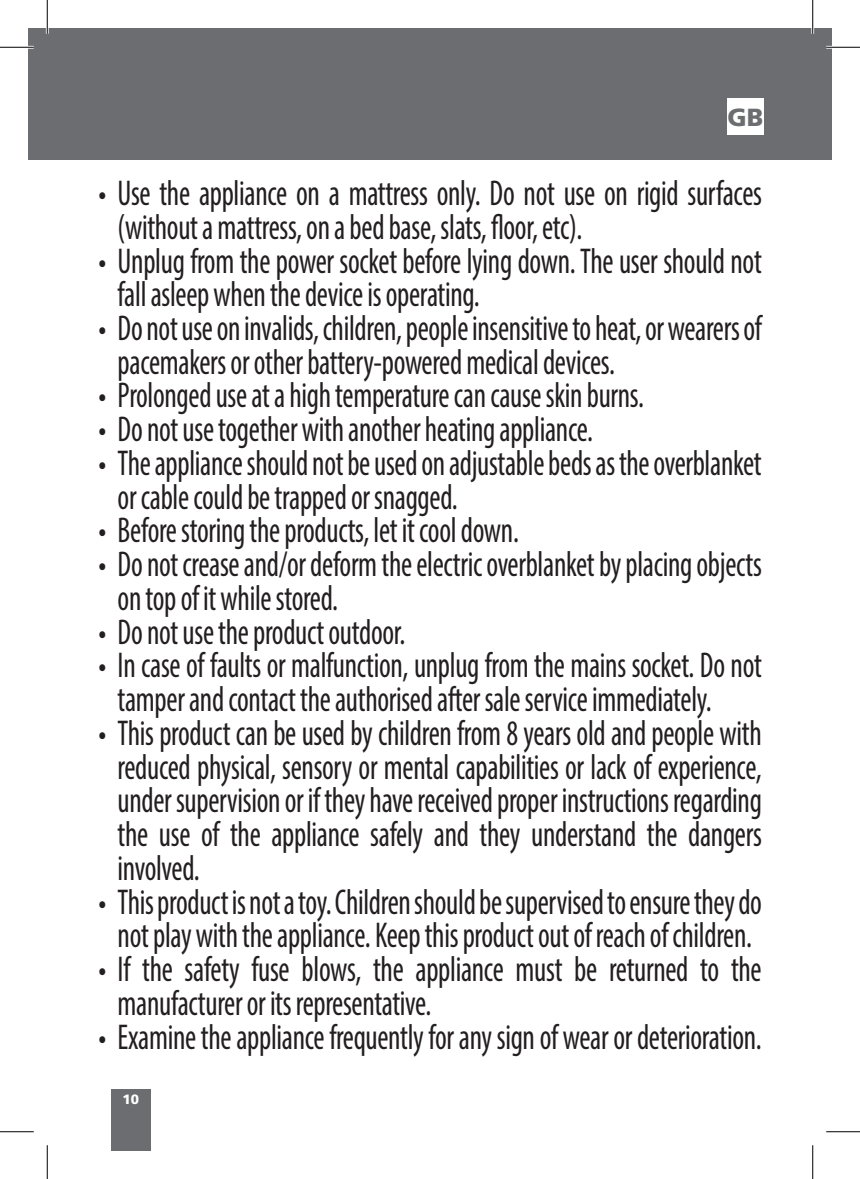
<style>
.page{position:relative;width:860px;height:1179px;background:#fff}
.page>*{position:absolute;margin:0;border:0;box-sizing:border-box;transform-origin:0 0}
.t1{font:condensed 36px/33.8px "Myriad Pro";letter-spacing:-.01em;color:#231f20;scale:.85 1}
.t2{font:900 24.75px "Frutiger LT Std";color:#6c6d70}
.t3{font:900 13.5px "Frutiger LT Std";color:#fff}
</style>
<div class="page">
<div style="left:813px;top:28px;width:19px;height:132px;background:#6c6d70"></div>
<div style="left:28px;top:28px;width:785px;height:132px;background:#6c6d70"></div>
<div style="left:111px;top:1089px;width:39px;height:62px;background:#6c6d70"></div>
<div style="left:727px;top:98px;width:36px;height:36px;background:#fff"></div>
<hr style="left:0;top:46px;width:34px;height:3px;background:#fff">
<hr style="left:826px;top:46px;width:34px;height:3px;background:#fff">
<hr style="left:46px;top:0;width:3px;height:34px;background:#fff">
<hr style="left:811px;top:0;width:3px;height:34px;background:#fff">
<hr style="left:0;top:47px;width:34px;height:1px;background:#000">
<hr style="left:826px;top:47px;width:34px;height:1px;background:#000">
<hr style="left:0;top:1131px;width:34px;height:1px;background:#000">
<hr style="left:826px;top:1131px;width:34px;height:1px;background:#000">
<hr style="left:47px;top:0;width:1px;height:34px;background:#000">
<hr style="left:47px;top:1145px;width:1px;height:34px;background:#000">
<hr style="left:812px;top:0;width:1px;height:34px;background:#000">
<hr style="left:812px;top:1145px;width:1px;height:34px;background:#000">
<p class="t2" style="left:727px;top:102px;width:37px">GB</p>
<p class="t1" style="left:118px;top:176px;width:759px;text-indent:-19px">• Use the appliance on a mattress only. Do not use on rigid surfaces (without a mattress, on a bed base, slats, floor, etc).</p>
<p class="t1" style="left:118px;top:243px;width:759px;text-indent:-19px">• Unplug from the power socket before lying down. The user should not fall asleep when the device is operating.</p>
<p class="t1" style="left:118px;top:311px;width:759px;text-indent:-19px">• Do not use on invalids, children, people insensitive to heat, or wearers of pacemakers or other battery-powered medical devices.</p>
<p class="t1" style="left:98px;top:378px;width:643px">• Prolonged use at a high temperature can cause skin burns.</p>
<p class="t1" style="left:98px;top:412px;width:583px">• Do not use together with another heating appliance.</p>
<p class="t1" style="left:118px;top:446px;width:759px;text-indent:-19px">• The appliance should not be used on adjustable beds as the overblanket or cable could be trapped or snagged.</p>
<p class="t1" style="left:98px;top:513px;width:496px">• Before storing the products, let it cool down.</p>
<p class="t1" style="left:118px;top:547px;width:759px;text-indent:-19px">• Do not crease and/or deform the electric overblanket by placing objects on top of it while stored.</p>
<p class="t1" style="left:98px;top:614px;width:363px">• Do not use the product outdoor.</p>
<p class="t1" style="left:118px;top:648px;width:759px;text-indent:-19px">• In case of faults or malfunction, unplug from the mains socket. Do not tamper and contact the authorised after sale service immediately.</p>
<p class="t1" style="left:118px;top:716px;width:759px;text-align:justify;text-indent:-19px">• This product can be used by children from 8 years old and people with reduced physical, sensory or mental capabilities or lack of experience, under supervision or if they have received proper instructions regarding the use of the appliance safely and they understand the dangers involved.</p>
<p class="t1" style="left:98px;top:884px;width:782px;text-align:center">• This product is not a toy. Children should be supervised to ensure they do not play with the appliance. Keep this product out of reach of children.</p>
<p class="t1" style="left:118px;top:952px;width:759px;text-indent:-19px">• If the safety fuse blows, the appliance must be returned to the manufacturer or its representative.</p>
<p class="t1" style="left:98px;top:1019px;width:782px">• Examine the appliance frequently for any sign of wear or deterioration.</p>
<p class="t3" style="left:122px;top:1091px;width:18px">10</p>
</div>
